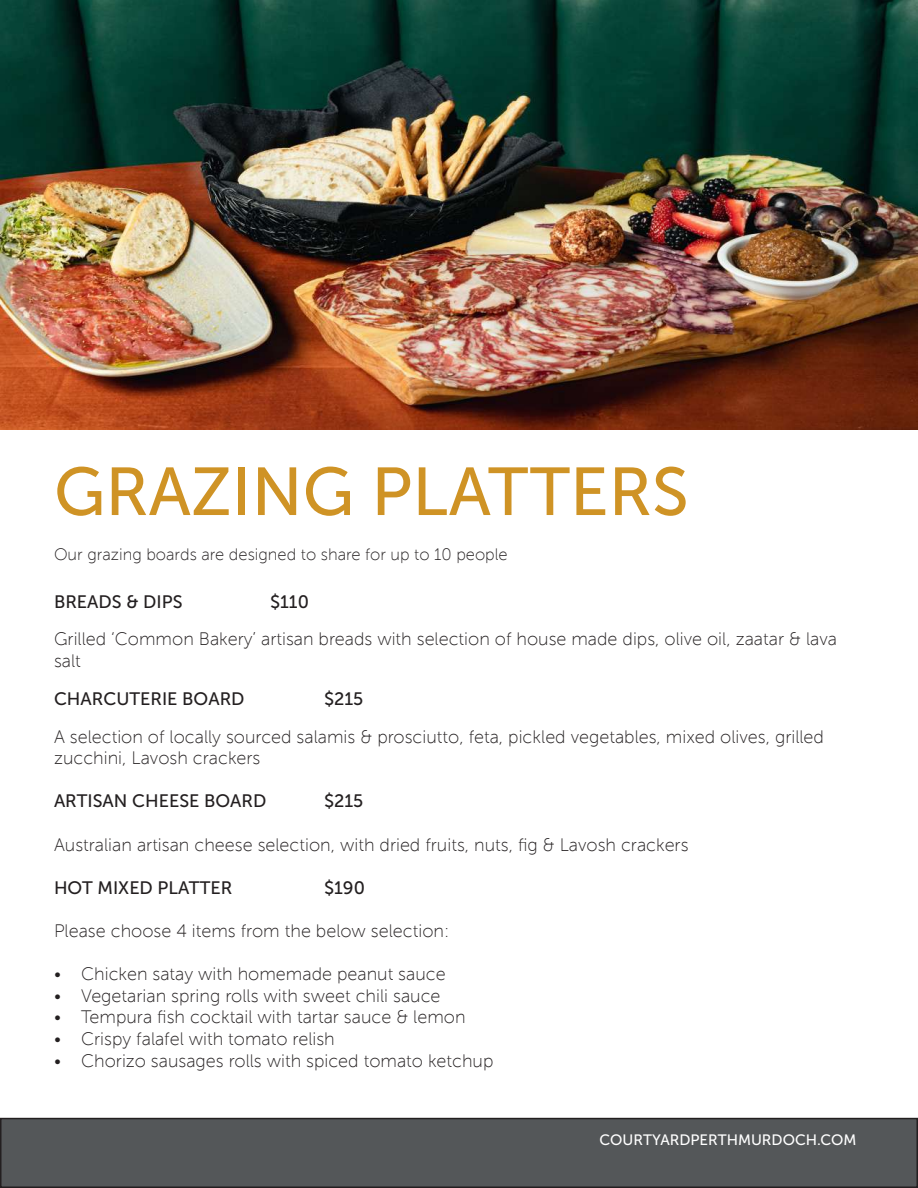
<style>
.page{position:relative;width:918px;height:1188px;background:#fff}
.page>*{position:absolute;margin:0;border:0;box-sizing:border-box;transform-origin:0 0}
.t1{font:67.5px "Museo Sans 500";color:#cf9325}
.t2{font:18px/21.6px "Museo Sans 100";color:#231f20}
.t3{font:18px "Museo Sans 500";color:#231f20}
.t4{font:16.5px "Museo Sans 100";color:#231f20}
.t5{font:15px "Museo Sans 500";color:#fff}
</style>
<div class="page">
<div style="left:1px;top:1119px;width:916px;height:68px;background:#545759"></div>
<div style="left:0;top:1118px;width:918px;height:70px;border:2px solid #231f20"></div>
<img style="left:0;top:0;width:918px;height:429px">
<h1 class="t1" style="left:54px;top:455px;width:636px">GRAZING PLATTERS</h1>
<p class="t4" style="left:54px;top:546px;width:455px">Our grazing boards are designed to share for up to 10 people</p>
<p class="t3" style="left:54px;top:591px;width:130px">BREADS &amp; DIPS</p>
<p class="t3" style="left:270px;top:591px;width:41px">$110</p>
<p class="t2" style="left:54px;top:629px;width:785px">Grilled ‘Common Bakery’ artisan breads with selection of house made dips, olive oil, zaatar &amp; lava salt</p>
<p class="t3" style="left:54px;top:689px;width:192px">CHARCUTERIE BOARD</p>
<p class="t3" style="left:324px;top:689px;width:41px">$215</p>
<p class="t2" style="left:54px;top:726px;width:772px">A selection of locally sourced salamis &amp; prosciutto, feta, pickled vegetables, mixed olives, grilled zucchini, Lavosh crackers</p>
<p class="t3" style="left:54px;top:791px;width:214px">ARTISAN CHEESE BOARD</p>
<p class="t3" style="left:324px;top:791px;width:41px">$215</p>
<p class="t2" style="left:54px;top:834px;width:636px">Australian artisan cheese selection, with dried fruits, nuts, fig &amp; Lavosh crackers</p>
<p class="t3" style="left:54px;top:878px;width:180px">HOT MIXED PLATTER</p>
<p class="t3" style="left:324px;top:878px;width:43px">$190</p>
<p class="t2" style="left:54px;top:920px;width:397px">Please choose 4 items from the below selection:</p>
<p class="t2" style="left:54px;top:963px;width:393px">• Chicken satay with homemade peanut sauce</p>
<p class="t2" style="left:54px;top:985px;width:388px">• Vegetarian spring rolls with sweet chili sauce</p>
<p class="t2" style="left:54px;top:1007px;width:413px">• Tempura fish cocktail with tartar sauce &amp; lemon</p>
<p class="t2" style="left:54px;top:1028px;width:282px">• Crispy falafel with tomato relish</p>
<p class="t2" style="left:54px;top:1050px;width:441px">• Chorizo sausages rolls with spiced tomato ketchup</p>
<p class="t5" style="left:599px;top:1132px;width:259px">COURTYARDPERTHMURDOCH.COM</p>
</div>
